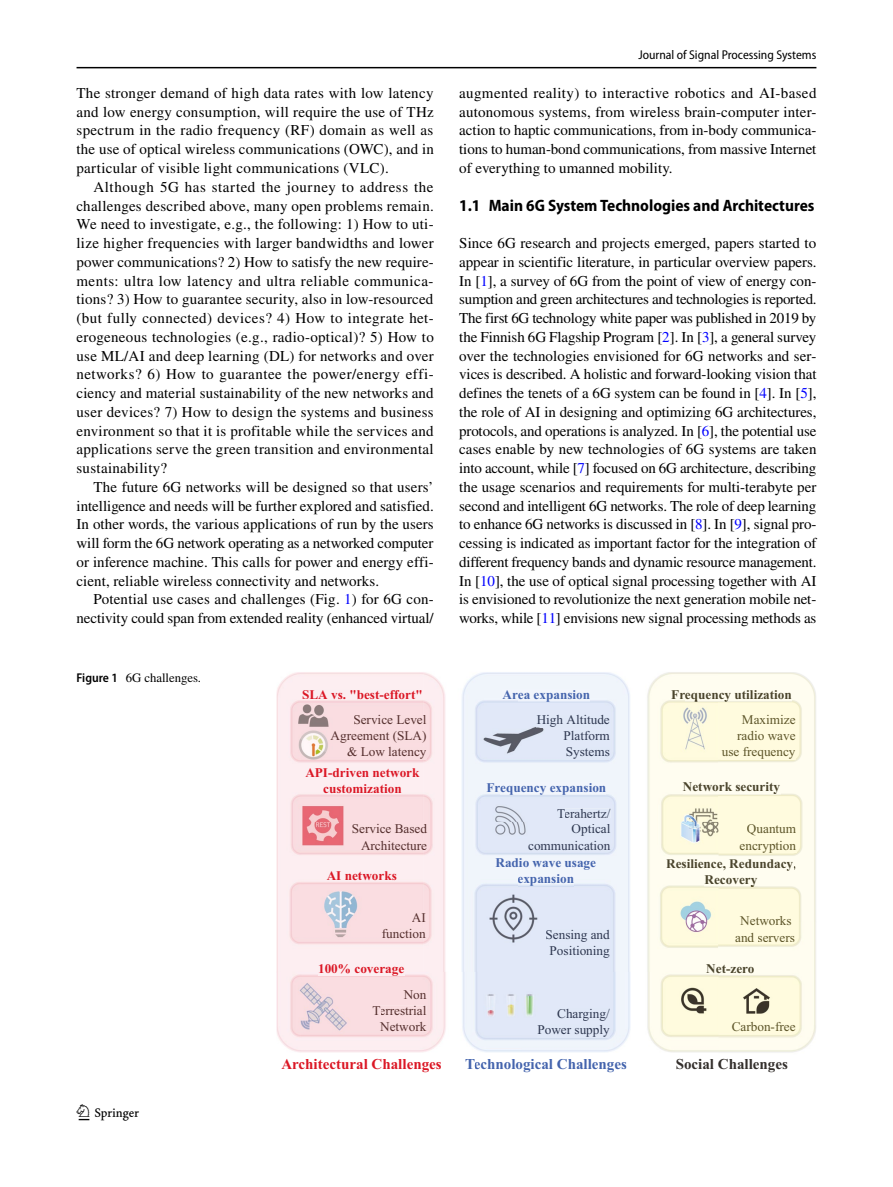
<style>
.page{position:relative;width:893px;height:1187px;background:#fff}
.page>*{position:absolute;margin:0;border:0;box-sizing:border-box;transform-origin:0 0}
.t1{font:22.5px "Springnew Regular 2";color:#000}
.t2{font:700 semi-condensed 16.5px "Myriad Pro";color:#000}
.t3{font:15px/18.8px "STIX";letter-spacing:.005em;color:#000;text-align:justify}
.t4{font:700 15px "Times New Roman";color:#db1725}
.t5{font:700 15px "Times New Roman";color:#4464ad}
.t6{font:700 15px "Times New Roman";color:#332f2c}
.t7{font:13.2px/15.9px "Times New Roman";color:#2e3750;text-align:right}
.t8{font:13.2px/15.9px "Times New Roman";color:#552f2e;text-align:right}
.t9{font:13.2px/15.9px "Times New Roman";color:#5d5529;text-align:center}
.t10{font:700 13.2px/16.2px "Times New Roman";color:#4a442c;text-align:center}
.t11{font:700 13.2px/16.2px "Times New Roman";color:#db1725;text-align:center}
.t12{font:700 13.2px/16.2px "Times New Roman";color:#4464ad;text-align:center}
.t13{font:semi-condensed 12.75px "Myriad Pro";color:#000}
.t14{font:12.75px "STIX";color:#000}
.s1{color:#00f}
.s2{font-family:"Myriad Pro";font-weight:600;font-stretch:semi-condensed}
</style>
<div class="page">
<hr style="left:77px;top:67px;width:739px;height:1px;background:#000">
<img style="left:276px;top:672px;width:540px;height:381px">
<img style="left:404px;top:990px;width:22px;height:9px">
<img style="left:380px;top:1005px;width:46px;height:10px">
<svg style="left:373px;top:1006px;width:8px;height:8px"></svg>
<img style="left:380px;top:1021px;width:47px;height:10px">
<img style="left:354px;top:715px;width:72px;height:9px">
<img style="left:331px;top:730px;width:95px;height:12px">
<img style="left:348px;top:747px;width:78px;height:12px">
<img style="left:303px;top:689px;width:119px;height:9px">
<img style="left:305px;top:767px;width:115px;height:9px">
<img style="left:324px;top:784px;width:77px;height:9px">
<img style="left:353px;top:824px;width:74px;height:9px">
<img style="left:361px;top:840px;width:66px;height:9px">
<img style="left:412px;top:912px;width:14px;height:9px">
<img style="left:382px;top:928px;width:44px;height:10px">
<img style="left:327px;top:871px;width:69px;height:9px">
<img style="left:319px;top:963px;width:85px;height:12px">
<img style="left:537px;top:715px;width:72px;height:12px">
<img style="left:564px;top:730px;width:46px;height:10px">
<img style="left:567px;top:747px;width:42px;height:12px">
<img style="left:503px;top:689px;width:15px;height:9px">
<img style="left:518px;top:689px;width:72px;height:12px">
<svg style="left:487px;top:783px;width:13px;height:8px"></svg>
<img style="left:501px;top:782px;width:105px;height:12px">
<img style="left:566px;top:808px;width:44px;height:9px">
<svg style="left:557px;top:808px;width:9px;height:9px"></svg>
<img style="left:572px;top:824px;width:38px;height:12px">
<img style="left:529px;top:840px;width:81px;height:9px">
<img style="left:546px;top:929px;width:64px;height:12px">
<img style="left:550px;top:945px;width:60px;height:12px">
<img style="left:558px;top:1008px;width:25px;height:10px">
<img style="left:583px;top:1008px;width:27px;height:12px">
<img style="left:538px;top:1024px;width:72px;height:12px">
<img style="left:496px;top:858px;width:100px;height:11px">
<img style="left:518px;top:874px;width:56px;height:12px">
<img style="left:732px;top:1021px;width:63px;height:10px">
<img style="left:742px;top:715px;width:53px;height:9px">
<img style="left:737px;top:730px;width:58px;height:10px">
<img style="left:722px;top:747px;width:73px;height:12px">
<img style="left:671px;top:689px;width:14px;height:9px">
<img style="left:685px;top:689px;width:106px;height:12px">
<img style="left:683px;top:782px;width:97px;height:12px">
<img style="left:747px;top:824px;width:49px;height:11px">
<img style="left:740px;top:840px;width:56px;height:12px">
<img style="left:740px;top:916px;width:52px;height:9px">
<img style="left:736px;top:932px;width:18px;height:9px">
<img style="left:758px;top:935px;width:36px;height:6px">
<div style="left:666px;top:859px;width:127px;height:12px;background:#fffdf0"></div>
<img style="left:705px;top:875px;width:52px;height:12px">
<img style="left:706px;top:963px;width:42px;height:9px">
<svg style="left:748px;top:966px;width:6px;height:6px"></svg>
<p class="t3" style="left:77px;top:84px;width:359px">The stronger demand of high data rates with low latency and low energy consumption, will require the use of THz spectrum in the radio frequency (RF) domain as well as the use of optical wireless communications (OWC), and in particular of visible light communications (VLC).</p>
<p class="t3" style="left:77px;top:178px;width:359px;text-indent:17px">Although 5G has started the journey to address the challenges described above, many open problems remain.<br>We need to investigate, e.g., the following: 1) How to uti&shy;lize higher frequencies with larger bandwidths and lower power communications? 2) How to satisfy the new require&shy;ments: ultra low latency and ultra reliable communica&shy;tions? 3) How to guarantee security, also in low-resourced (but fully connected) devices? 4) How to integrate het&shy;erogeneous technologies (e.g., radio-optical)? 5) How to use ML/AI and deep learning (DL) for networks and over networks? 6) How to guarantee the power/energy effi&shy;ciency and material sustainability of the new networks and user devices? 7) How to design the systems and business environment so that it is profitable while the services and applications serve the green transition and environmental sustainability?</p>
<p class="t3" style="left:77px;top:478px;width:359px;text-indent:17px">The future 6G networks will be designed so that users’ intelligence and needs will be further explored and satisfied.<br>In other words, the various applications of run by the users will form the 6G network operating as a networked computer or inference machine. This calls for power and energy effi&shy;cient, reliable wireless connectivity and networks.</p>
<p class="t3" style="left:77px;top:591px;width:359px;text-align:right">Potential use cases and challenges (Fig. <span class="s1">1</span>) for 6G con&shy;nectivity could span from extended reality (enhanced virtual/</p>
<p class="t13" style="left:638px;top:48px;width:180px">Journal of Signal Processing Systems</p>
<p class="t3" style="left:459px;top:84px;width:359px">augmented reality) to interactive robotics and AI-based autonomous systems, from wireless brain-computer inter&shy;action to haptic communications, from in-body communica&shy;tions to human-bond communications, from massive Internet of everything to umanned mobility.</p>
<p class="t2" style="left:459px;top:196px;width:357px">1.1 Main 6G System Technologies and Architectures</p>
<p class="t3" style="left:459px;top:234px;width:359px">Since 6G research and projects emerged, papers started to appear in scientific literature, in particular overview papers.<br>In [<span class="s1">1</span>], a survey of 6G from the point of view of energy con&shy;sumption and green architectures and technologies is reported.<br>The first 6G technology white paper was published in 2019 by the Finnish 6G Flagship Program [<span class="s1">2</span>]. In [<span class="s1">3</span>], a general survey over the technologies envisioned for 6G networks and ser&shy;vices is described. A holistic and forward-looking vision that defines the tenets of a 6G system can be found in [<span class="s1">4</span>]. In [<span class="s1">5</span>], the role of AI in designing and optimizing 6G architectures, protocols, and operations is analyzed. In [<span class="s1">6</span>], the potential use cases enable by new technologies of 6G systems are taken into account, while [<span class="s1">7</span>] focused on 6G architecture, describing the usage scenarios and requirements for multi-terabyte per second and intelligent 6G networks. The role of deep learning to enhance 6G networks is discussed in [<span class="s1">8</span>]. In [<span class="s1">9</span>], signal pro&shy;cessing is indicated as important factor for the integration of different frequency bands and dynamic resource management.<br>In [<span class="s1">10</span>], the use of optical signal processing together with AI is envisioned to revolutionize the next generation mobile net&shy;works, while [<span class="s1">11</span>] envisions new signal processing methods as</p>
<p class="t14" style="left:77px;top:668px;width:126px"><span class="s2">Figure 1</span> 6G challenges.</p>
<h1 class="t1" style="left:79px;top:1104px;width:62px">1 3</h1>
<p class="t11" style="left:302px;top:685px;width:122px">SLA vs. "best-effort"</p>
<p class="t8" style="left:331px;top:713px;width:97px">Service Level<br>Agreement (SLA) &amp; Low latency</p>
<p class="t11" style="left:305px;top:763px;width:116px">API-driven network customization</p>
<p class="t8" style="left:352px;top:822px;width:77px">Service Based<br>Architecture</p>
<p class="t11" style="left:327px;top:867px;width:72px">AI networks</p>
<p class="t8" style="left:382px;top:910px;width:46px">AI function</p>
<p class="t11" style="left:318px;top:959px;width:88px">100% coverage</p>
<p class="t8" style="left:372px;top:988px;width:56px">Non<br>Terrestrial<br>Network</p>
<p class="t4" style="left:281px;top:1053px;width:162px">Architectural Challenges</p>
<p class="t12" style="left:503px;top:685px;width:89px">Area expansion</p>
<p class="t7" style="left:564px;top:713px;width:48px;text-align:justify;text-indent:-27px">High Altitude Platform Systems</p>
<p class="t12" style="left:486px;top:778px;width:121px">Frequency expansion</p>
<p class="t7" style="left:528px;top:806px;width:84px">Terahertz/<br>Optical communication</p>
<p class="t12" style="left:495px;top:854px;width:102px">Radio wave usage expansion</p>
<p class="t7" style="left:545px;top:927px;width:66px;text-align:center">Sensing and<br>Positioning</p>
<p class="t7" style="left:537px;top:1006px;width:74px">Charging/<br>Power supply</p>
<p class="t5" style="left:465px;top:1053px;width:163px">Technological Challenges</p>
<p class="t10" style="left:671px;top:685px;width:122px">Frequency utilization</p>
<p class="t9" style="left:722px;top:713px;width:75px;text-align:right">Maximize radio wave use frequency</p>
<p class="t10" style="left:683px;top:778px;width:99px">Network security</p>
<p class="t9" style="left:740px;top:822px;width:58px">Quantum encryption</p>
<p class="t10" style="left:666px;top:855px;width:131px">Resilience, Redundacy,<br>Recovery</p>
<p class="t9" style="left:735px;top:914px;width:61px">Networks and servers</p>
<p class="t10" style="left:706px;top:959px;width:50px">Net-zero</p>
<p class="t9" style="left:732px;top:1019px;width:65px">Carbon-free</p>
<p class="t6" style="left:676px;top:1053px;width:114px">Social Challenges</p>
</div>
